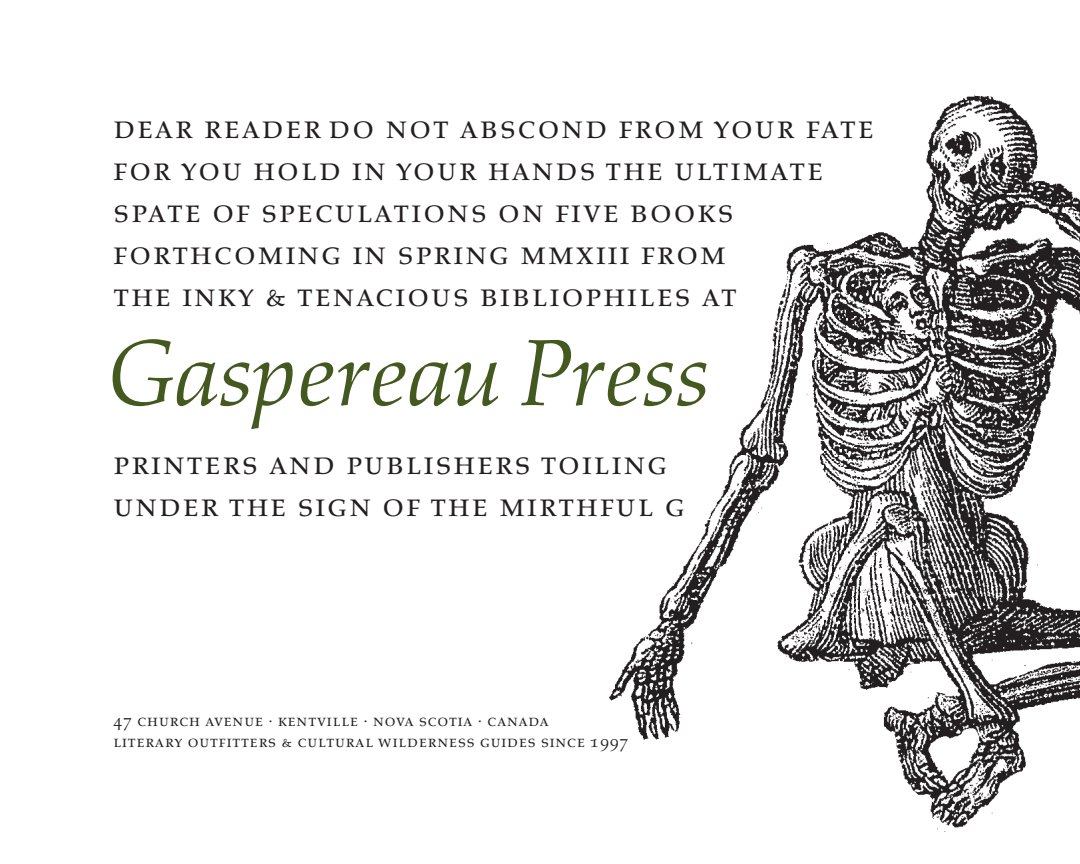
<style>
.page{position:relative;width:1080px;height:864px;background:#fff}
.page>*{position:absolute;margin:0;border:0;box-sizing:border-box;transform-origin:0 0}
.t1{font:96px "Aldus GP3 Italic";color:#44591f}
.t2{font:36px/42px "Aldus GP3 Roman";letter-spacing:.06em;color:#231f20}
.t3{font:18px/21px "Aldus GP3 Roman";letter-spacing:.05em;color:#231f20}
</style>
<div class="page">
<img style="left:609px;top:95px;width:471px;height:737px">
<p class="t2" style="left:113px;top:106px;width:762px">dear reader do not abscond from your fate for you hold in your hands the ultimate spate of speculations on five books forthcoming in spring mmxiii from<br>the inky &amp; tenacious bibliophiles at</p>
<h1 class="t1" style="left:109px;top:317px;width:602px">Gaspereau Press</h1>
<p class="t2" style="left:113px;top:442px;width:573px">printers and publishers toiling under the sign of the mirthful g</p>
<p class="t3" style="left:113px;top:710px;width:516px">47 church avenue · kentville · nova scotia · canada<br>literary outfitters &amp; cultural wilderness guides since 1997</p>
</div>
